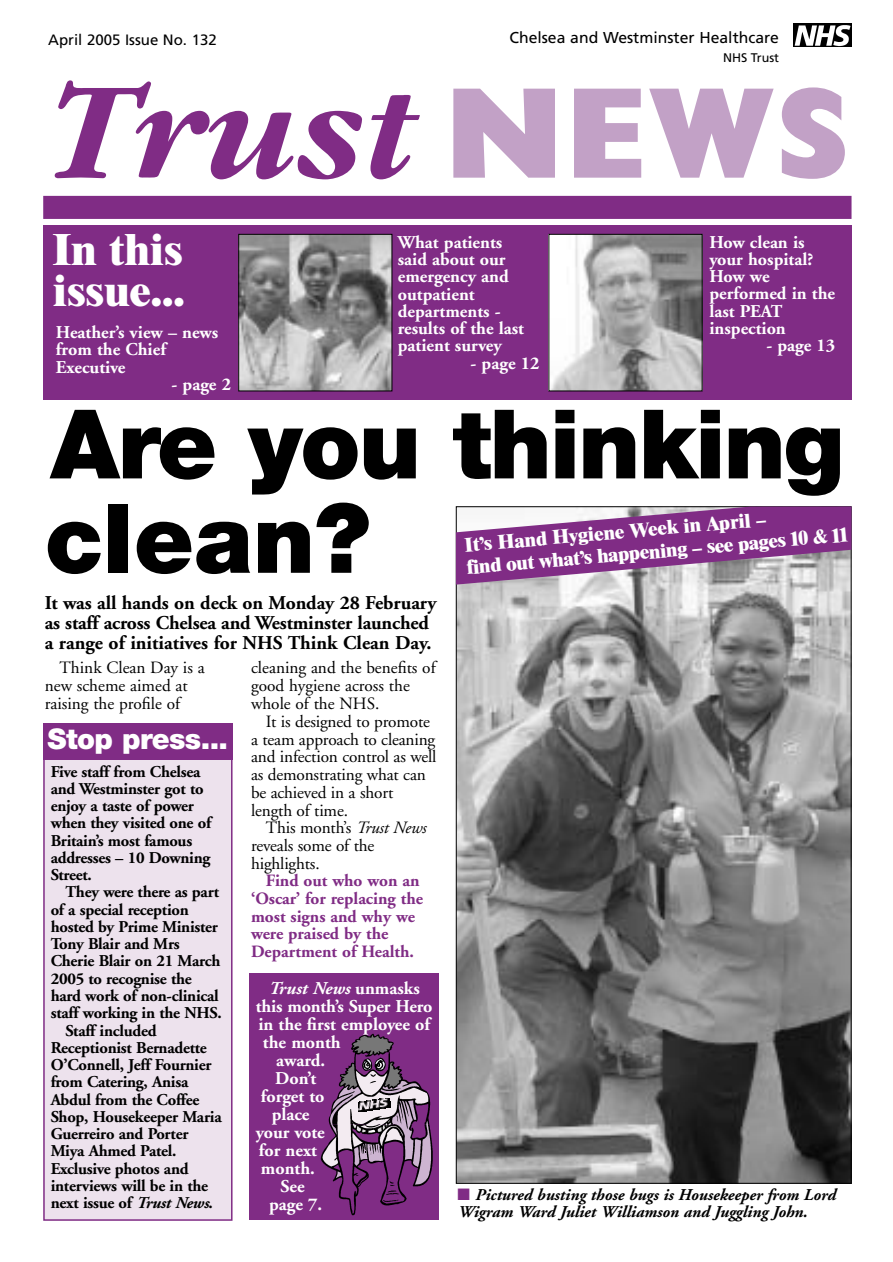
<style>
.page{position:relative;width:893px;height:1262px;background:#fff}
.page>*{position:absolute;margin:0;border:0;box-sizing:border-box;transform-origin:0 0}
.t1{font:italic 700 145.5px "Garamond";letter-spacing:-.005em;color:#802c85}
.t2{font:900 96px "Helvetica Neue";letter-spacing:-.02em;color:#000}
.t3{font:800 43.5px/40.5px "Times";color:#fff}
.t4{font:900 28.5px "Helvetica Neue";letter-spacing:-.02em;color:#fff}
.t5{font:700 19.5px/20.2px "Adobe Garamond";letter-spacing:-.005em;color:#000}
.t6{font:800 19.5px "Times";color:#fff}
.t7{font:700 18px/17.2px "Adobe Garamond";color:#fff}
.t8{font:italic 700 18px "Adobe Garamond";color:#fff}
.t9{font:17.25px/17.7px "Adobe Garamond";letter-spacing:-.01em;color:#000}
.t10{font:700 17.25px/17.7px "Adobe Garamond";color:#802c85}
.t11{font:700 16.5px/17.2px "Adobe Garamond";letter-spacing:-.015em;color:#000}
.t12{font:italic 700 16.5px/17.2px "Adobe Garamond";color:#000}
.t13{font:15.75px "Frutiger";color:#000}
.t14{font:15px "Frutiger";color:#000}
.t15{font:12.45px "Frutiger";color:#000}
.s1{font-family:"Gill Sans";font-weight:800;font-style:normal;font-size:130.5px;color:#c2a1c6}
.s2{font-style:italic}
.s3{font-style:normal}
.s4{color:#802c85}
</style>
<div class="page">
<div style="left:44px;top:755px;width:188px;height:465px;background:#ede2ed"></div>
<div style="left:43px;top:754px;width:189px;height:466px;border:2px solid #802c85"></div>
<div style="left:43px;top:225px;width:808px;height:175px;background:#802c85"></div>
<div style="left:44px;top:197px;width:806px;height:21px;background:#802c85"></div>
<div style="left:43px;top:196px;width:808px;height:23px;border:2px solid #802c85"></div>
<img style="left:794px;top:24px;width:57px;height:23px">
<img style="left:458px;top:584px;width:391px;height:597px">
<img style="left:240px;top:236px;width:150px;height:153px">
<div style="left:238px;top:234px;width:154px;height:157px;border:1px solid #000"></div>
<img style="left:550px;top:236px;width:150px;height:153px">
<div style="left:548px;top:234px;width:154px;height:157px;border:1px solid #000"></div>
<div style="left:249px;top:973px;width:190px;height:247px;background:#802c85"></div>
<svg style="left:321px;top:1033px;width:112px;height:182px"></svg>
<img style="left:358px;top:1097px;width:32px;height:14px">
<svg style="left:456px;top:506px;width:395px;height:78px;background:#99629d"></svg>
<div style="left:43px;top:721px;width:189px;height:38px;background:#802c85"></div>
<div style="left:43px;top:659px;width:189px;height:63px;background:#fff"></div>
<p class="t14" style="left:48px;top:33px;width:170px">April 2005 Issue No. 132</p>
<p class="t13" style="left:509px;top:31px;width:271px">Chelsea and Westminster Healthcare</p>
<p class="t15" style="left:723px;top:52px;width:57px">NHS Trust</p>
<h1 class="t1" style="left:45px;top:79px;width:807px">Trust <span class="s1">NEWS</span></h1>
<h3 class="t3" style="left:53px;top:233px;width:133px">In this issue...</h3>
<p class="t7" style="left:56px;top:325px;width:164px">Heather’s view – news from the Chief<br>Executive</p>
<p class="t7" style="left:171px;top:377px;width:61px">- page 2</p>
<p class="t7" style="left:398px;top:235px;width:128px">What patients said about our emergency and outpatient departments - results of the last patient survey</p>
<p class="t7" style="left:470px;top:356px;width:70px">- page 12</p>
<p class="t7" style="left:709px;top:235px;width:127px">How clean is your hospital?<br>How we performed in the last PEAT inspection</p>
<p class="t7" style="left:766px;top:338px;width:70px">- page 13</p>
<h2 class="t2" style="left:50px;top:410px;width:795px">Are you thinking</h2>
<h2 class="t2" style="left:45px;top:504px;width:327px">clean?</h2>
<p class="t5" style="left:45px;top:594px;width:393px">It was all hands on deck on Monday 28 February as staff across Chelsea and Westminster launched a range of initiatives for NHS Think Clean Day.</p>
<p class="t9" style="left:45px;top:660px;width:161px;text-indent:15px">Think Clean Day is a new scheme aimed at raising the profile of</p>
<h3 class="t4" style="left:48px;top:728px;width:182px">Stop press...</h3>
<p class="t11" style="left:51px;top:764px;width:162px">Five staff from Chelsea and Westminster got to enjoy a taste of power when they visited one of<br>Britain’s most famous addresses – 10 Downing<br>Street.</p>
<p class="t11" style="left:66px;top:885px;width:155px">They were there as part</p>
<p class="t11" style="left:51px;top:902px;width:140px">of a special reception</p>
<p class="t11" style="left:51px;top:919px;width:169px">hosted by Prime Minister</p>
<p class="t11" style="left:51px;top:937px;width:131px">Tony Blair and Mrs</p>
<p class="t11" style="left:51px;top:954px;width:171px">Cherie Blair on 21 March</p>
<p class="t11" style="left:51px;top:971px;width:143px">2005 to recognise the</p>
<p class="t11" style="left:51px;top:988px;width:169px">hard work of non-clinical</p>
<p class="t11" style="left:51px;top:1006px;width:173px">staff working in the NHS.</p>
<p class="t11" style="left:66px;top:1023px;width:93px">Staff included</p>
<p class="t11" style="left:51px;top:1040px;width:158px">Receptionist Bernadette</p>
<p class="t11" style="left:51px;top:1057px;width:162px">O’Connell, Jeff Fournier</p>
<p class="t11" style="left:51px;top:1075px;width:139px">from Catering, Anisa</p>
<p class="t11" style="left:51px;top:1092px;width:150px">Abdul from the Coffee</p>
<p class="t11" style="left:51px;top:1109px;width:172px">Shop, Housekeeper Maria</p>
<p class="t11" style="left:51px;top:1126px;width:139px">Guerreiro and Porter</p>
<p class="t11" style="left:51px;top:1144px;width:127px">Miya Ahmed Patel.</p>
<p class="t11" style="left:51px;top:1161px;width:139px">Exclusive photos and</p>
<p class="t11" style="left:51px;top:1178px;width:159px">interviews will be in the</p>
<p class="t11" style="left:51px;top:1195px;width:163px">next issue of <span class="s2">Trust News</span>.</p>
<p class="t9" style="left:251px;top:660px;width:186px">cleaning and the benefits of good hygiene across the whole of the NHS.</p>
<p class="t9" style="left:251px;top:714px;width:187px;text-indent:15px">It is designed to promote a team approach to cleaning and infection control as well as demonstrating what can be achieved in a short length of time.</p>
<p class="t9" style="left:251px;top:820px;width:176px;text-indent:15px">This month’s <span class="s2">Trust News </span>reveals some of the highlights.</p>
<p class="t10" style="left:251px;top:873px;width:173px;text-indent:15px">Find out who won an ‘Oscar’ for replacing the most signs and why we were praised by the<br>Department of Health.</p>
<p class="t8" style="left:268px;top:980px;width:153px">Trust News <span class="s3">unmasks</span></p>
<p class="t7" style="left:256px;top:999px;width:178px">this month’s Super Hero</p>
<p class="t7" style="left:258px;top:1017px;width:173px">in the first employee of</p>
<p class="t7" style="left:263px;top:1035px;width:79px">the month</p>
<p class="t7" style="left:276px;top:1053px;width:50px">award.</p>
<p class="t7" style="left:275px;top:1071px;width:42px">Don’t</p>
<p class="t7" style="left:261px;top:1089px;width:65px">forget to</p>
<p class="t7" style="left:272px;top:1107px;width:39px">place</p>
<p class="t7" style="left:256px;top:1125px;width:70px">your vote</p>
<p class="t7" style="left:259px;top:1143px;width:60px">for next</p>
<p class="t7" style="left:261px;top:1161px;width:56px">month.</p>
<p class="t7" style="left:280px;top:1179px;width:26px">See</p>
<p class="t7" style="left:269px;top:1197px;width:55px">page 7.</p>
<p class="t6" style="left:464px;top:538px;width:303px;rotate:-5deg">It’s Hand Hygiene Week in April –</p>
<p class="t6" style="left:466px;top:560px;width:384px;rotate:-5deg">find out what’s happening – see pages 10 &amp; 11</p>
<p class="t12" style="left:457px;top:1187px;width:379px"><span class="s4">■</span> Pictured busting those bugs is Housekeeper from Lord<br>Wigram Ward Juliet Williamson and Juggling John.</p>
</div>
